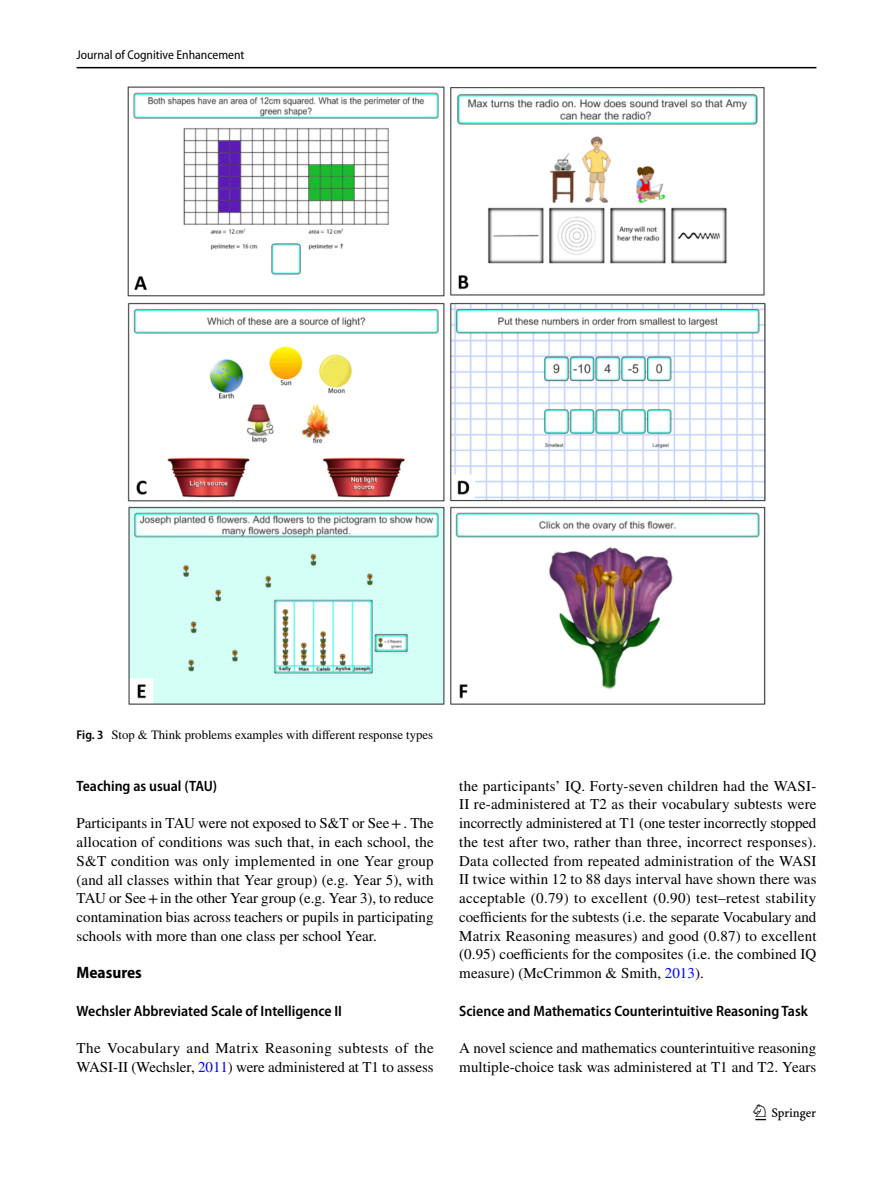
<style>
.page{position:relative;width:893px;height:1187px;background:#fff}
.page>*{position:absolute;margin:0;border:0;box-sizing:border-box;transform-origin:0 0}
.t1{font:22.5px "Springnew Regular 3";color:#000}
.t2{font:700 semi-condensed 16.5px "Myriad Pro";color:#000}
.t3{font:15px/18.8px "STIX";letter-spacing:.005em;color:#000;text-align:justify}
.t4{font:600 semi-condensed 15px "Myriad Pro";color:#000}
.t5{font:12.75px "STIX";color:#000}
.t6{font:semi-condensed 12.75px "Myriad Pro";color:#000}
.s1{font-family:"Myriad Pro";font-weight:600;font-stretch:semi-condensed}
.s2{color:#00f}
</style>
<div class="page">
<hr style="left:77px;top:67px;width:739px;height:1px;background:#000">
<img style="left:128px;top:87px;width:637px;height:617px">
<p class="t6" style="left:77px;top:48px;width:169px">Journal of Cognitive Enhancement</p>
<p class="t5" style="left:77px;top:726px;width:358px"><span class="s1">Fig. 3</span> Stop &amp; Think problems examples with different response types</p>
<p class="t4" style="left:77px;top:777px;width:142px">Teaching as usual (TAU)</p>
<p class="t3" style="left:77px;top:814px;width:359px">Participants in TAU were not exposed to S&amp;T or See+. The allocation of conditions was such that, in each school, the S&amp;T condition was only implemented in one Year group (and all classes within that Year group) (e.g. Year 5), with TAU or See+in the other Year group (e.g. Year 3), to reduce contamination bias across teachers or pupils in participating schools with more than one class per school Year.</p>
<p class="t2" style="left:77px;top:963px;width:67px">Measures</p>
<p class="t4" style="left:77px;top:1002px;width:267px">Wechsler Abbreviated Scale of Intelligence II</p>
<p class="t3" style="left:77px;top:1039px;width:359px">The Vocabulary and Matrix Reasoning subtests of the<br>WASI-II (Wechsler, <span class="s2">2011</span>) were administered at T1 to assess</p>
<p class="t3" style="left:459px;top:777px;width:359px">the participants’ IQ. Forty-seven children had the WASI-II re-administered at T2 as their vocabulary subtests were incorrectly administered at T1 (one tester incorrectly stopped the test after two, rather than three, incorrect responses).<br>Data collected from repeated administration of the WASI II twice within 12 to 88 days interval have shown there was acceptable (0.79) to excellent (0.90) test–retest stability coefficients for the subtests (i.e. the separate Vocabulary and Matrix Reasoning measures) and good (0.87) to excellent (0.95) coefficients for the composites (i.e. the combined IQ measure) (McCrimmon &amp; Smith, <span class="s2">2013</span>).</p>
<p class="t4" style="left:459px;top:1002px;width:350px">Science and Mathematics Counterintuitive Reasoning Task</p>
<p class="t3" style="left:459px;top:1039px;width:359px">A novel science and mathematics counterintuitive reasoning multiple-choice task was administered at T1 and T2. Years</p>
<h1 class="t1" style="left:755px;top:1104px;width:62px">1 3</h1>
</div>
